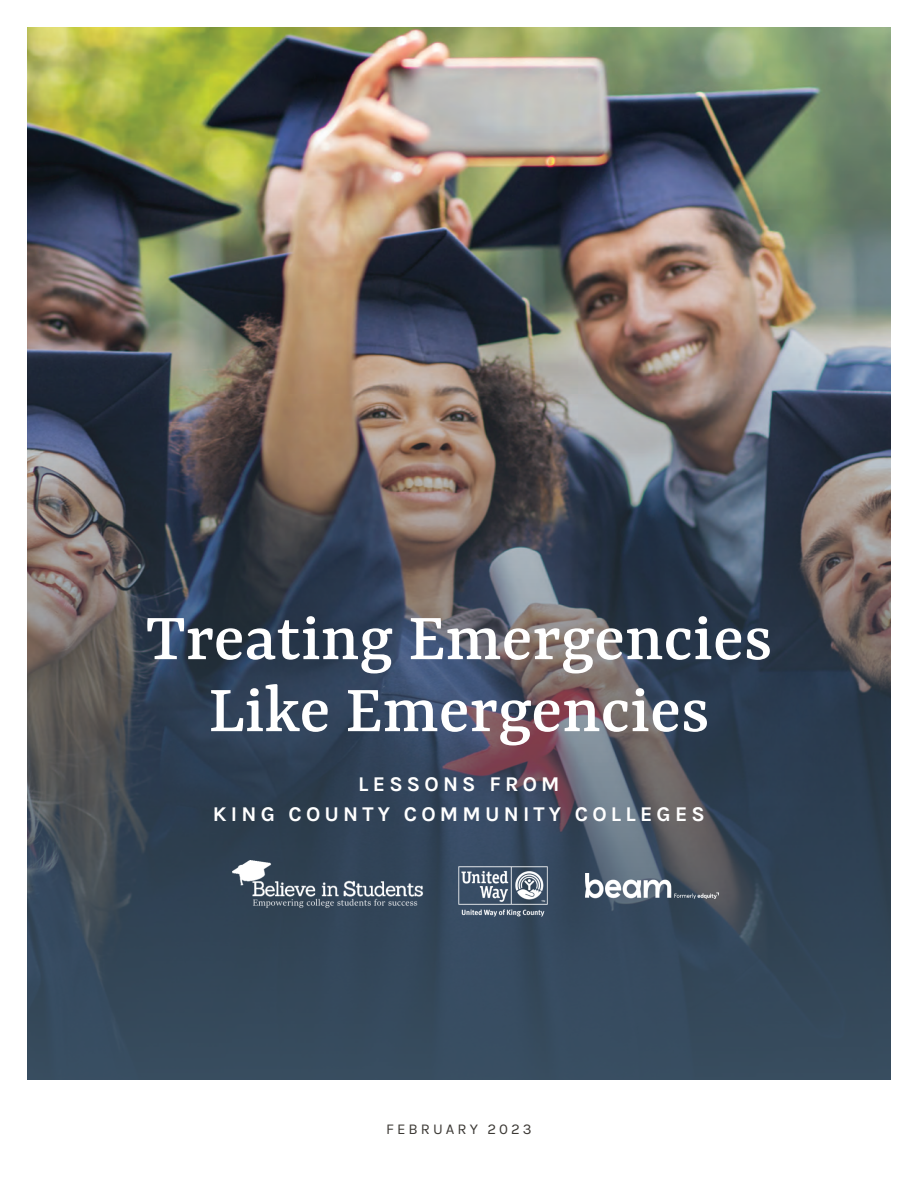
<style>
.page{position:relative;width:918px;height:1188px;background:#fff}
.page>*{position:absolute;margin:0;border:0;box-sizing:border-box;transform-origin:0 0}
.t1{font:500 72px/72px "Rasa";color:#fff;text-align:center}
.t2{font:700 21px/30px "Karla";letter-spacing:.2em;color:#fff;text-align:center}
.t3{font:15px "Karla";letter-spacing:.2em;color:#3c3935}
</style>
<div class="page">
<img style="left:27px;top:27px;width:864px;height:98px">
<img style="left:27px;top:125px;width:864px;height:955px">
<img style="left:586px;top:873px;width:132px;height:25px">
<img style="left:232px;top:861px;width:193px;height:54px">
<img style="left:436px;top:857px;width:134px;height:70px">
<h1 class="t1" style="left:146px;top:604px;width:628px">Treating Emergencies<br>Like Emergencies</h1>
<p class="t2" style="left:213px;top:769px;width:494px">LESSONS FROM<br>KING COUNTY COMMUNITY COLLEGES</p>
<p class="t3" style="left:386px;top:1120px;width:147px">FEBRUARY 2023</p>
</div>
